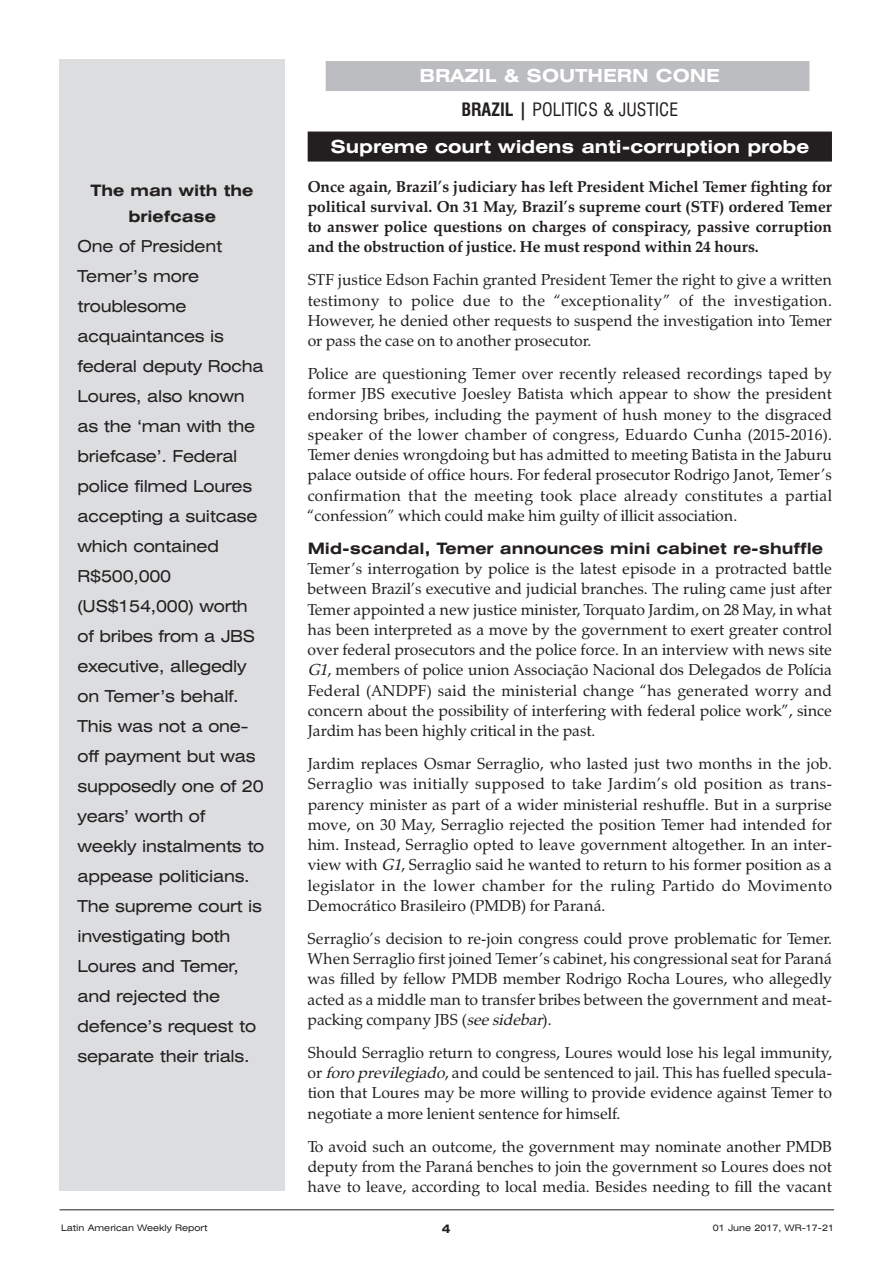
<style>
.page{position:relative;width:893px;height:1263px;background:#fff}
.page>*{position:absolute;margin:0;border:0;box-sizing:border-box;transform-origin:0 0}
.t1{font:700 expanded 18px/33.8px "Swiss 721 BT";color:#fff;text-align:center}
.t2{font:expanded 16.5px/30px "Swiss 721 BT";letter-spacing:-.015em;color:#231f20}
.t3{font:15.75px/20.2px "Zapf Calligraphic 801 BT";color:#231f20;text-align:justify}
.t4{font:700 15.75px/20.2px "Zapf Calligraphic 801 BT";color:#231f20;text-align:justify}
.t5{font:700 expanded 15.75px/25.5px "Swiss 721 BT";color:#231f20;text-align:center}
.t6{font:700 expanded 12px "Swiss 721 BT";color:#231f20}
.t7{font:expanded 9px "Swiss 721 BT";color:#231f20}
.s1{font-stretch:condensed;color:#231f20}
.s2{font-weight:400;font-stretch:condensed;color:#231f20}
.s3{font-style:italic}
</style>
<div class="page">
<div style="left:326px;top:61px;width:483px;height:30px;background:#bcbdc0"></div>
<div style="left:308px;top:132px;width:524px;height:30px;background:#231f20"></div>
<div style="left:60px;top:60px;width:225px;height:1131px;background:#dcdddf"></div>
<hr style="left:60px;top:1209px;width:774px;height:1px;background:#231f20">
<p class="t5" style="left:91px;top:178px;width:164px">The man with the briefcase</p>
<p class="t2" style="left:78px;top:231px;width:188px">One of President<br>Temer’s more troublesome acquaintances is federal deputy Rocha<br>Loures, also known as the ‘man with the briefcase’. Federal police filmed Loures accepting a suitcase which contained<br>R$500,000 (US$154,000) worth of bribes from a JBS executive, allegedly on Temer’s behalf.<br>This was not a one&shy;off payment but was supposedly one of 20 years’ worth of weekly instalments to appease politicians.<br>The supreme court is investigating both<br>Loures and Temer, and rejected the defence’s request to separate their trials.</p>
<p class="t7" style="left:61px;top:1223px;width:148px">Latin American Weekly Report</p>
<p class="t1" style="left:420px;top:59px;width:302px">BRAZIL &amp; SOUTHERN CONE<br><span class="s1">BRAZIL |</span> <span class="s2">POLITICS &amp; JUSTICE</span></p>
<p class="t1" style="left:330px;top:129px;width:480px">Supreme court widens anti-corruption probe</p>
<p class="t4" style="left:308px;top:176px;width:526px">Once again, Brazil’s judiciary has left President Michel Temer fighting for political survival. On 31 May, Brazil’s supreme court (STF) ordered Temer to answer police questions on charges of conspiracy, passive corruption and the obstruction of justice. He must respond within 24 hours.</p>
<p class="t3" style="left:308px;top:270px;width:526px">STF justice Edson Fachin granted President Temer the right to give a written testimony to police due to the “exceptionality” of the investigation.<br>However, he denied other requests to suspend the investigation into Temer or pass the case on to another prosecutor.</p>
<p class="t3" style="left:308px;top:363px;width:526px">Police are questioning Temer over recently released recordings taped by former JBS executive Joesley Batista which appear to show the president endorsing bribes, including the payment of hush money to the disgraced speaker of the lower chamber of congress, Eduardo Cunha (2015-2016).<br>Temer denies wrongdoing but has admitted to meeting Batista in the Jaburu palace outside of office hours. For federal prosecutor Rodrigo Janot, Temer’s confirmation that the meeting took place already constitutes a partial “confession” which could make him guilty of illicit association.</p>
<p class="t5" style="left:308px;top:536px;width:517px">Mid-scandal, Temer announces mini cabinet re-shuffle</p>
<p class="t3" style="left:308px;top:558px;width:526px">Temer’s interrogation by police is the latest episode in a protracted battle between Brazil’s executive and judicial branches. The ruling came just after Temer appointed a new justice minister, Torquato Jardim, on 28 May, in what has been interpreted as a move by the government to exert greater control over federal prosecutors and the police force. In an interview with news site <span class="s3">G1</span>, members of police union Associação Nacional dos Delegados de Polícia Federal (ANDPF) said the ministerial change “has generated worry and concern about the possibility of interfering with federal police work”, since Jardim has been highly critical in the past.</p>
<p class="t3" style="left:308px;top:753px;width:526px">Jardim replaces Osmar Serraglio, who lasted just two months in the job.<br>Serraglio was initially supposed to take Jardim’s old position as trans&shy;parency minister as part of a wider ministerial reshuffle. But in a surprise move, on 30 May, Serraglio rejected the position Temer had intended for him. Instead, Serraglio opted to leave government altogether. In an inter&shy;view with <span class="s3">G1</span>, Serraglio said he wanted to return to his former position as a legislator in the lower chamber for the ruling Partido do Movimento Democrático Brasileiro (PMDB) for Paraná.</p>
<p class="t3" style="left:308px;top:928px;width:526px">Serraglio’s decision to re-join congress could prove problematic for Temer.<br>When Serraglio first joined Temer’s cabinet, his congressional seat for Paraná was filled by fellow PMDB member Rodrigo Rocha Loures, who allegedly acted as a middle man to transfer bribes between the government and meat&shy;packing company JBS (<span class="s3">seesidebar</span>).</p>
<p class="t3" style="left:308px;top:1042px;width:526px">Should Serraglio return to congress, Loures would lose his legal immunity, or <span class="s3">foroprevilegiado</span>, and could be sentenced to jail. This has fuelled specula&shy;tion that Loures may be more willing to provide evidence against Temer to negotiate a more lenient sentence for himself.</p>
<p class="t3" style="left:308px;top:1136px;width:526px">To avoid such an outcome, the government may nominate another PMDB deputy from the Paraná benches to join the government so Loures does not have to leave, according to local media. Besides needing to fill the vacant</p>
<p class="t6" style="left:442px;top:1221px;width:10px">4</p>
<p class="t7" style="left:713px;top:1223px;width:123px">01 June 2017, WR-17-21</p>
</div>
